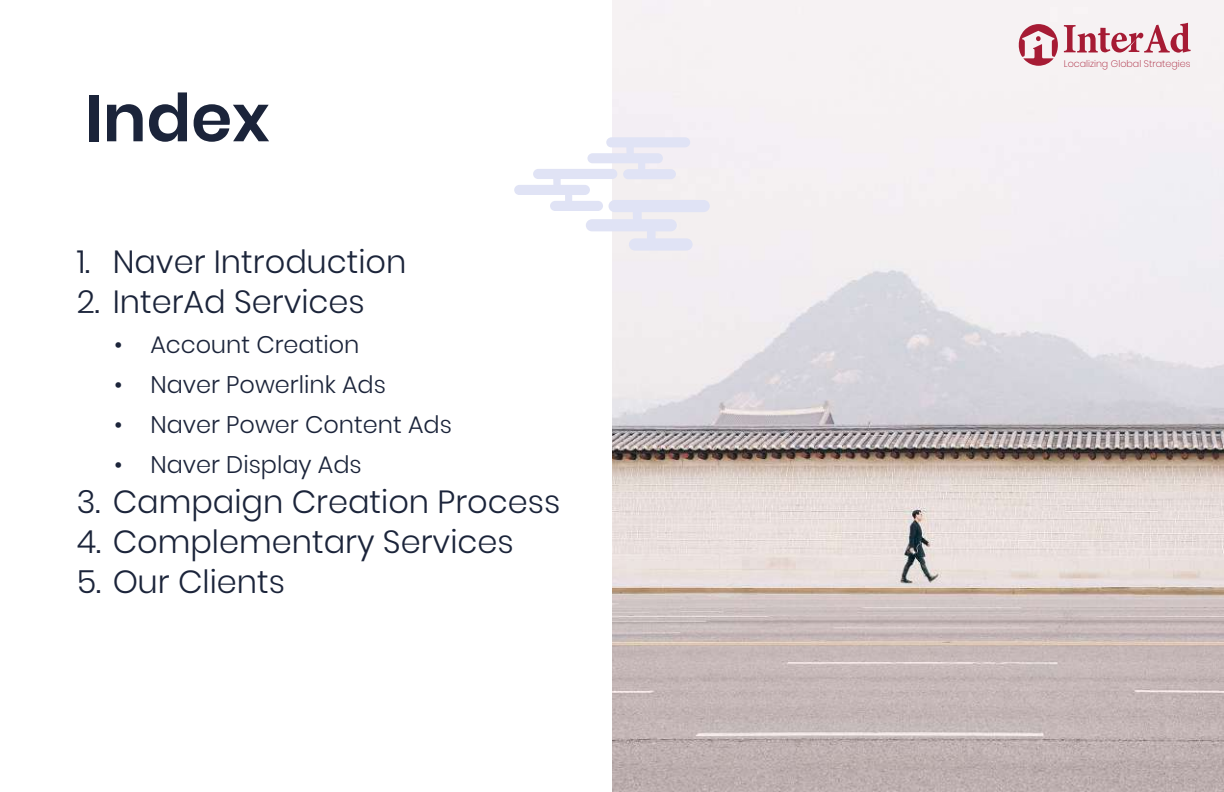
<style>
.page{position:relative;width:1224px;height:792px;background:#fff}
.page>*{position:absolute;margin:0;border:0;box-sizing:border-box;transform-origin:0 0}
.t1{font:600 66px "Poppins";color:#1b243a}
.t2{font:300 32px "Poppins";color:#1b243a}
.t3{font:300 24px "Poppins";color:#1b243a}
.t4{font:200 10.6px "Poppins";color:#a61b34}
.t5{font:200 9.6px "Poppins";color:#a61b34}
</style>
<div class="page">
<img style="left:612px;top:0;width:612px;height:792px">
<svg style="left:514px;top:137px;width:196px;height:114px"></svg>
<svg style="left:998px;top:17px;width:193px;height:49px"></svg>
<h1 class="t1" style="left:85px;top:80px;width:186px">Index</h1>
<p class="t2" style="left:77px;top:243px;width:331px">1. Naver Introduction</p>
<p class="t2" style="left:77px;top:283px;width:290px">2. InterAd Services</p>
<p class="t3" style="left:114px;top:330px;width:247px">• Account Creation</p>
<p class="t3" style="left:114px;top:370px;width:273px">• Naver Powerlink Ads</p>
<p class="t3" style="left:114px;top:410px;width:339px">• Naver Power Content Ads</p>
<p class="t3" style="left:114px;top:450px;width:249px">• Naver Display Ads</p>
<p class="t2" style="left:77px;top:483px;width:485px">3. Campaign Creation Process</p>
<p class="t2" style="left:77px;top:523px;width:438px">4. Complementary Services</p>
<p class="t2" style="left:77px;top:563px;width:210px">5. Our Clients</p>
<p class="t4" style="left:1048px;top:56px;width:142px">Localizing Global Strategies</p>
<p class="t5" style="left:1064px;top:58px;width:128px">Localizing Global Strategies</p>
</div>
